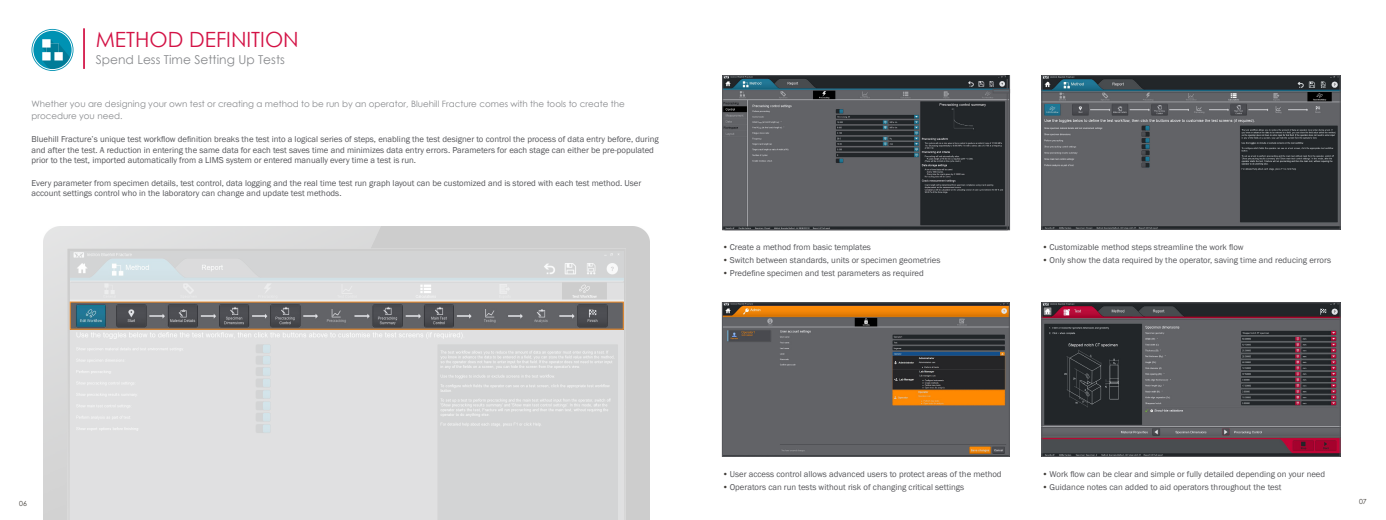
<style>
.page{position:relative;width:1386px;height:520px;background:#fff}
.page>*{position:absolute;margin:0;border:0;box-sizing:border-box;transform-origin:0 0}
.t1{font:21px "Century Gothic";color:#d31245}
.t2{font:12.25px "Century Gothic";color:#888a8d}
.t3{font:8.75px/10.5px "Franklin Gothic";color:#55565a}
.t4{font:8.75px/12.2px "Century Gothic";color:#888a8d}
.t5{font:7px "Century Gothic";color:#3e3a35}
.s1{color:#3e3a35}
</style>
<div class="page">
<img style="left:724px;top:304px;width:284px;height:150px">
<div style="left:722px;top:302px;width:288px;height:154px;border:1px solid #55565a"></div>
<img style="left:1044px;top:304px;width:294px;height:150px">
<div style="left:1042px;top:302px;width:298px;height:154px;border:1px solid #55565a"></div>
<img style="left:1044px;top:77px;width:294px;height:150px">
<div style="left:1042px;top:75px;width:298px;height:154px;border:1px solid #55565a"></div>
<img style="left:724px;top:77px;width:281px;height:151px">
<div style="left:722px;top:75px;width:285px;height:155px;border:1px solid #55565a"></div>
<div style="left:993px;top:89px;width:17px;height:4px;border:1px solid #55565a"></div>
<img style="left:44px;top:227px;width:605px;height:293px">
<img style="left:70px;top:252px;width:553px;height:268px">
<img style="left:72px;top:303px;width:550px;height:24px">
<hr style="left:83px;top:28px;width:2px;height:41px;background:#d31245">
<svg style="left:32px;top:29px;width:42px;height:42px"></svg>
<svg style="left:32px;top:30px;width:41px;height:40px"></svg>
<h1 class="t1" style="left:96px;top:24px;width:205px">METHOD DEFINITION</h1>
<h2 class="t2" style="left:96px;top:51px;width:191px">Spend Less Time Setting Up Tests</h2>
<p class="t4" style="left:32px;top:97px;width:595px">Whether you are designing your own test or creating a method to be run by an operator, Bluehill Fracture comes with the tools to create the procedure you need.</p>
<p class="t3" style="left:32px;top:134px;width:629px">Bluehill Fracture’s unique test workflow definition breaks the test into a logical series of steps, enabling the test designer to control the process of data entry before, during and after the test. A reduction in entering the same data for each test saves time and minimizes data entry errors. Parameters for each stage can either be pre-populated prior to the test, imported automatically from a LIMS system or entered manually every time a test is run.</p>
<p class="t3" style="left:32px;top:178px;width:611px">Every parameter from specimen details, test control, data logging and the real time test run graph layout can be customized and is stored with each test method. User account settings control who in the laboratory can change and update test methods.</p>
<p class="t3" style="left:722px;top:242px;width:150px"><span class="s1">•</span> Create a method from basic templates</p>
<p class="t3" style="left:722px;top:255px;width:220px"><span class="s1">•</span> Switch between standards, units or specimen geometries</p>
<p class="t3" style="left:722px;top:268px;width:203px"><span class="s1">•</span> Predefine specimen and test parameters as required</p>
<p class="t3" style="left:1042px;top:242px;width:203px"><span class="s1">•</span> Customizable method steps streamline the work flow</p>
<p class="t3" style="left:1042px;top:255px;width:290px"><span class="s1">•</span> Only show the data required by the operator, saving time and reducing errors</p>
<p class="t3" style="left:722px;top:469px;width:281px"><span class="s1">•</span> User access control allows advanced users to protect areas of the method</p>
<p class="t3" style="left:722px;top:482px;width:243px"><span class="s1">•</span> Operators can run tests without risk of changing critical settings</p>
<p class="t3" style="left:1042px;top:469px;width:285px"><span class="s1">•</span> Work flow can be clear and simple or fully detailed depending on your need</p>
<p class="t3" style="left:1042px;top:482px;width:241px"><span class="s1">•</span> Guidance notes can added to aid operators throughout the test</p>
<p class="t5" style="left:19px;top:499px;width:9px">06</p>
<p class="t5" style="left:1359px;top:496px;width:9px">07</p>
</div>
